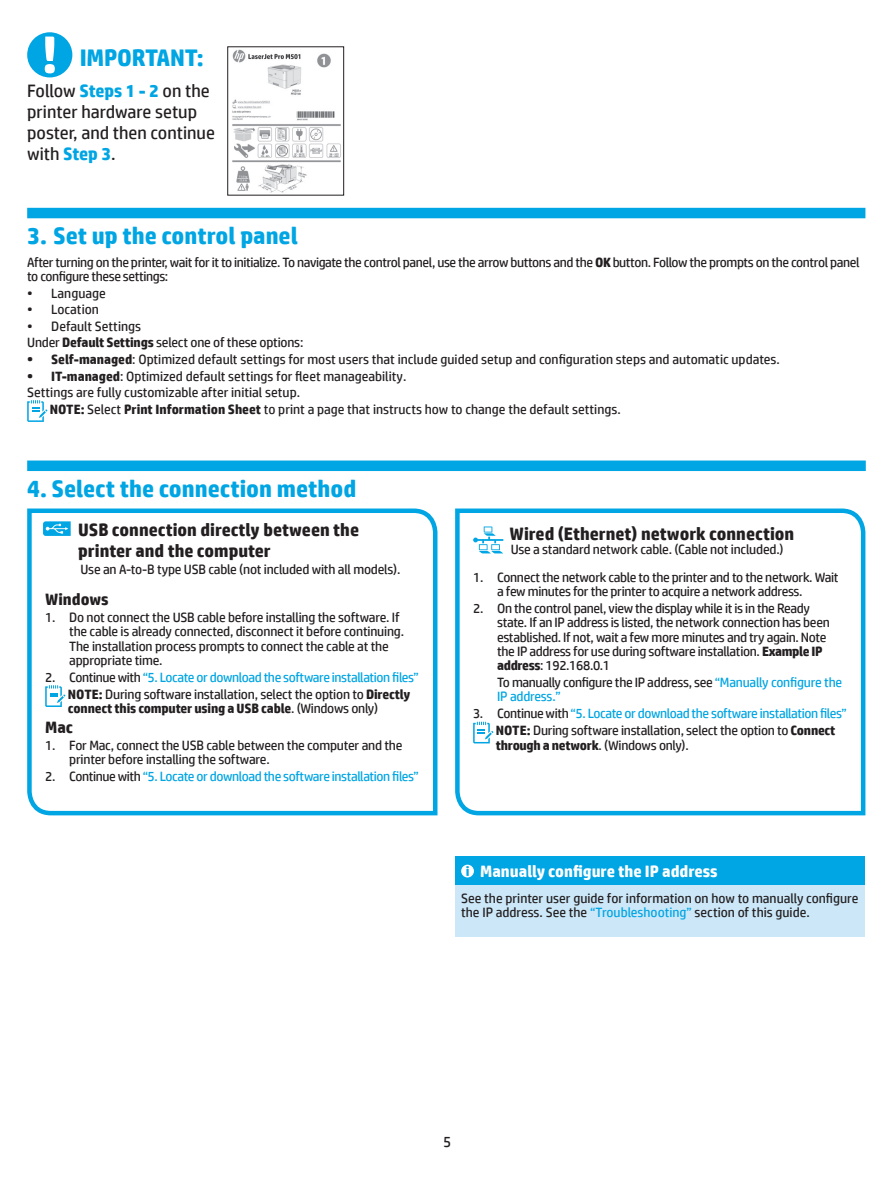
<style>
.page{position:relative;width:893px;height:1189px;background:#fff}
.page>*{position:absolute;margin:0;border:0;box-sizing:border-box;transform-origin:0 0}
.t1{font:700 24px "HP Simplified";color:#00a5e3}
.t2{font:700 18px/21px "HP Simplified";color:#231f20}
.t3{font:18px/21px "HP Simplified";color:#231f20}
.t4{font:700 16.5px "HP Simplified";color:#fff}
.t5{font:700 16.5px "HP Simplified";color:#231f20}
.t6{font:15px "HP Simplified";color:#231f20}
.t7{font:13.5px/14.2px "HP Simplified";letter-spacing:-.02em;color:#231f20}
.t8{font:13.5px/14.2px "HP Simplified";color:#231f20}
.t9{font:700 13.5px "HP Simplified";letter-spacing:-.015em;color:#231f20}
.t10{font:13.5px "HP Simplified";letter-spacing:-.03em;color:#00a5e3}
.s1{font-weight:700;color:#00a5e3}
.s2{font-weight:700}
.s3{color:#00a5e3}
.s4{font-weight:400}
.s5{color:#231f20}
</style>
<div class="page">
<div style="left:27px;top:208px;width:838px;height:10px;background:#00a5e3"></div>
<div style="left:27px;top:460px;width:838px;height:11px;background:#00a5e3"></div>
<div style="left:27px;top:32px;width:45px;height:45px;background:#00a5e3;border-radius:50%"></div>
<svg style="left:45px;top:37px;width:10px;height:36px"></svg>
<svg style="left:27px;top:508px;width:411px;height:308px"></svg>
<div style="left:455px;top:856px;width:409px;height:29px;background:#00a5e3"></div>
<div style="left:455px;top:885px;width:409px;height:52px;background:#cbe7f8"></div>
<svg style="left:461px;top:864px;width:13px;height:13px"></svg>
<svg style="left:455px;top:508px;width:411px;height:308px"></svg>
<svg style="left:27px;top:400px;width:20px;height:22px"></svg>
<svg style="left:43px;top:521px;width:28px;height:15px"></svg>
<img style="left:232px;top:49px;width:109px;height:144px">
<div style="left:227px;top:46px;width:117px;height:149px;border:1px solid #231f20"></div>
<h1 class="t1" style="left:80px;top:42px;width:125px">IMPORTANT:</h1>
<h2 class="t3" style="left:27px;top:80px;width:189px">Follow <span class="s1">Steps 1 - 2</span> on the printer hardware setup poster, and then continue with <span class="s1">Step 3</span>.</h2>
<h1 class="t1" style="left:27px;top:220px;width:272px">3. Set up the control panel</h1>
<p class="t7" style="left:27px;top:255px;width:833px">After turning on the printer, wait for it to initialize. To navigate the control panel, use the arrow buttons and the <span class="s2">OK</span> button. Follow the prompts on the control panel to configure these settings:</p>
<p class="t8" style="left:27px;top:286px;width:80px">• Language</p>
<p class="t8" style="left:27px;top:302px;width:73px">• Location</p>
<p class="t7" style="left:27px;top:318px;width:278px;line-height:16.6px">• Default Settings<br>Under <span class="s2">Default Settings</span> select one of these options:</p>
<p class="t8" style="left:27px;top:352px;width:754px"><span class="s2">• Self-managed</span>: Optimized default settings for most users that include guided setup and configuration steps and automatic updates.</p>
<p class="t8" style="left:27px;top:367px;width:380px;line-height:16.6px"><span class="s2">• IT-managed</span>: Optimized default settings for fleet manageability.<br>Settings are fully customizable after initial setup.</p>
<p class="t8" style="left:50px;top:402px;width:572px"><span class="s2">NOTE:</span> Select <span class="s2">Print Information Sheet</span> to print a page that instructs how to change the default settings.</p>
<h1 class="t1" style="left:27px;top:473px;width:330px">4. Select the connection method</h1>
<h2 class="t2" style="left:78px;top:519px;width:282px">USB connection directly between the printer and the computer</h2>
<p class="t7" style="left:81px;top:562px;width:321px">Use an A-to-B type USB cable (not included with all models).</p>
<p class="t5" style="left:45px;top:588px;width:65px">Windows</p>
<p class="t7" style="left:69px;top:610px;width:336px;text-indent:-24px">1. Do not connect the USB cable before installing the software. If the cable is already connected, disconnect it before continuing.<br>The installation process prompts to connect the cable at the appropriate time.</p>
<p class="t7" style="left:68px;top:668px;width:352px;line-height:17px;text-indent:-23px">2. Continue with <span class="s3">“5. Locate or download the software installation files”<br></span><span class="s2">NOTE:</span> During software installation, select the option to <span class="s2">Directly</span></p>
<p class="t9" style="left:68px;top:699px;width:311px">connect this computer using a USB cable<span class="s4">. (Windows only)</span></p>
<p class="t5" style="left:45px;top:716px;width:29px">Mac</p>
<p class="t7" style="left:69px;top:737px;width:335px;text-indent:-24px">1. For Mac, connect the USB cable between the computer and the printer before installing the software.</p>
<p class="t10" style="left:45px;top:767px;width:375px"><span class="s5">2. Continue with</span> “5. Locate or download the software installation files”</p>
<h2 class="t2" style="left:509px;top:523px;width:286px">Wired (Ethernet) network connection</h2>
<p class="t7" style="left:510px;top:542px;width:274px">Use a standard network cable. (Cable not included.)</p>
<p class="t7" style="left:497px;top:570px;width:343px;text-indent:-24px">1. Connect the network cable to the printer and to the network. Wait a few minutes for the printer to acquire a network address.</p>
<p class="t7" style="left:497px;top:601px;width:334px;text-indent:-24px">2. On the control panel, view the display while it is in the Ready state. If an IP address is listed, the network connection has been established. If not, wait a few more minutes and try again. Note the IP address for use during software installation. <span class="s2">Example IP address</span>: 192.168.0.1</p>
<p class="t7" style="left:497px;top:675px;width:346px">To manually configure the IP address, see <span class="s3">“Manually configure the<br>IP address.”</span></p>
<p class="t7" style="left:496px;top:705px;width:352px;line-height:17px;text-indent:-23px">3. Continue with <span class="s3">“5. Locate or download the software installation files”<br></span><span class="s2">NOTE:</span> During software installation, select the option to <span class="s2">Connect</span></p>
<p class="t9" style="left:496px;top:736px;width:194px">through a network<span class="s4">. (Windows only).</span></p>
<p class="t4" style="left:480px;top:861px;width:239px">Manually configure the IP address</p>
<p class="t8" style="left:461px;top:890px;width:399px">See the printer user guide for information on how to manually configure the IP address. See the <span class="s3">“Troubleshooting”</span> section of this guide.</p>
<p class="t6" style="left:443px;top:1131px;width:10px">5</p>
</div>
